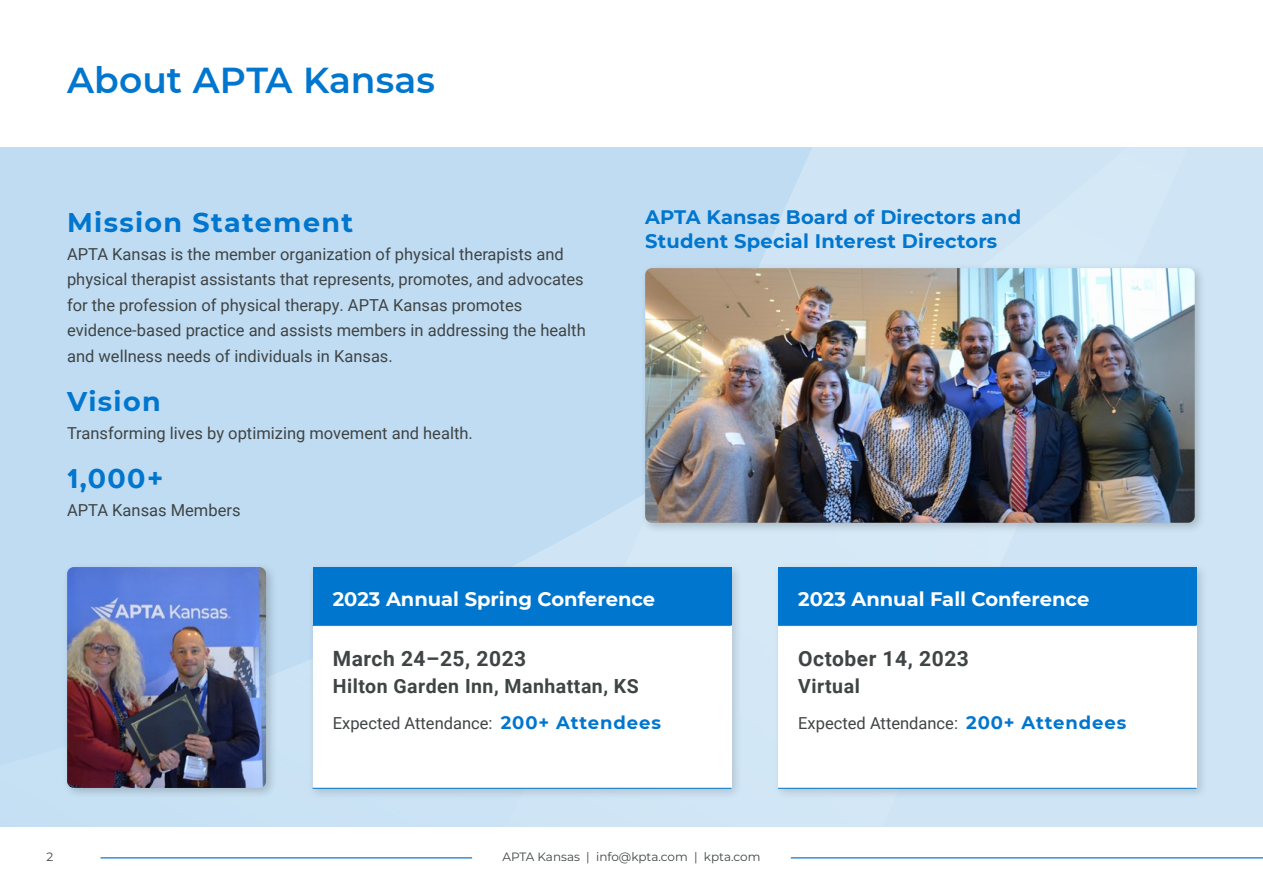
<style>
.page{position:relative;width:1263px;height:893px;background:#fff}
.page>*{position:absolute;margin:0;border:0;box-sizing:border-box;transform-origin:0 0}
.t1{font:600 36px "APTA Sans";letter-spacing:.005em;color:#0076ce}
.t2{font:700 27px "APTA Sans";letter-spacing:.05em;color:#0076ce}
.t3{font:700 21px "Roboto";letter-spacing:.025em;color:#3f4444}
.t4{font:700 19.5px/24px "APTA Sans";letter-spacing:.01em;color:#0076ce}
.t5{font:700 19.5px "APTA Sans";color:#fff}
.t6{font:700 19.5px "Roboto";letter-spacing:.025em;color:#3f4444}
.t7{font:16.5px/25.5px "Roboto";color:#3f4444}
.t8{font:12px "APTA Sans";color:#3f4444}
.s1{font-family:"APTA Sans";font-weight:700;font-size:18px;color:#0076ce}
</style>
<div class="page">
<hr style="left:791px;top:857px;width:472px;height:2px;background:#0076ce">
<hr style="left:101px;top:857px;width:371px;height:2px;background:#0076ce">
<div style="left:0;top:147px;width:1263px;height:679px;background:#cfe5f5"></div>
<div style="left:0;top:147px;width:812px;height:577px;background:#c0dcf3"></div>
<img style="left:743px;top:650px;width:29px;height:74px">
<img style="left:660px;top:542px;width:152px;height:108px">
<img style="left:635px;top:431px;width:177px;height:111px">
<img style="left:502px;top:543px;width:53px;height:283px">
<img style="left:0;top:800px;width:504px;height:23px">
<img style="left:277px;top:678px;width:30px;height:49px">
<img style="left:555px;top:514px;width:52px;height:47px">
<img style="left:277px;top:628px;width:30px;height:50px">
<img style="left:607px;top:484px;width:53px;height:77px">
<div style="left:639px;top:262px;width:567px;height:272px;background:#000;opacity:.2"></div>
<img style="left:645px;top:268px;width:550px;height:255px">
<div style="left:307px;top:561px;width:436px;height:239px;background:#000;opacity:.15"></div>
<div style="left:313px;top:567px;width:418px;height:58px;background:#0076ce"></div>
<div style="left:313px;top:625px;width:418px;height:163px;background:#fff"></div>
<hr style="left:313px;top:625px;width:418px;height:1px;background:#009cb6">
<hr style="left:313px;top:788px;width:418px;height:1px;background:#0076ce">
<div style="left:772px;top:561px;width:436px;height:239px;background:#000;opacity:.15"></div>
<div style="left:778px;top:567px;width:418px;height:58px;background:#0076ce"></div>
<div style="left:778px;top:625px;width:418px;height:163px;background:#fff"></div>
<hr style="left:778px;top:625px;width:418px;height:1px;background:#009cb6">
<hr style="left:778px;top:788px;width:418px;height:1px;background:#0076ce">
<div style="left:61px;top:561px;width:216px;height:238px;background:#000;opacity:.2"></div>
<img style="left:67px;top:567px;width:199px;height:221px">
<h1 class="t1" style="left:67px;top:55px;width:370px">About APTA Kansas</h1>
<h2 class="t2" style="left:67px;top:203px;width:288px">Mission Statement</h2>
<p class="t7" style="left:67px;top:241px;width:520px">APTA Kansas is the member organization of physical therapists and physical therapist assistants that represents, promotes, and advocates for the profession of physical therapy. APTA Kansas promotes evidence-based practice and assists members in addressing the health and wellness needs of individuals in Kansas.</p>
<h2 class="t2" style="left:67px;top:382px;width:95px">Vision</h2>
<p class="t7" style="left:67px;top:420px;width:407px">Transforming lives by optimizing movement and health.</p>
<h2 class="t2" style="left:67px;top:459px;width:98px">1,000+</h2>
<p class="t7" style="left:67px;top:497px;width:175px">APTA Kansas Members</p>
<p class="t4" style="left:645px;top:204px;width:377px">APTA Kansas Board of Directors and<br>Student Special Interest Directors</p>
<p class="t5" style="left:333px;top:585px;width:324px">2023 Annual Spring Conference</p>
<p class="t3" style="left:333px;top:643px;width:195px">March 24–25, 2023</p>
<p class="t6" style="left:333px;top:672px;width:307px">Hilton Garden Inn, Manhattan, KS</p>
<p class="t7" style="left:333px;top:710px;width:330px">Expected Attendance: <span class="s1">200+ Attendees</span></p>
<p class="t5" style="left:798px;top:585px;width:293px">2023 Annual Fall Conference</p>
<p class="t3" style="left:798px;top:643px;width:172px">October 14, 2023</p>
<p class="t6" style="left:798px;top:672px;width:63px">Virtual</p>
<p class="t7" style="left:798px;top:710px;width:330px">Expected Attendance: <span class="s1">200+ Attendees</span></p>
<p class="t8" style="left:47px;top:848px;width:8px">2</p>
<p class="t8" style="left:503px;top:848px;width:259px">APTA Kansas | info@kpta.com | kpta.com</p>
</div>
